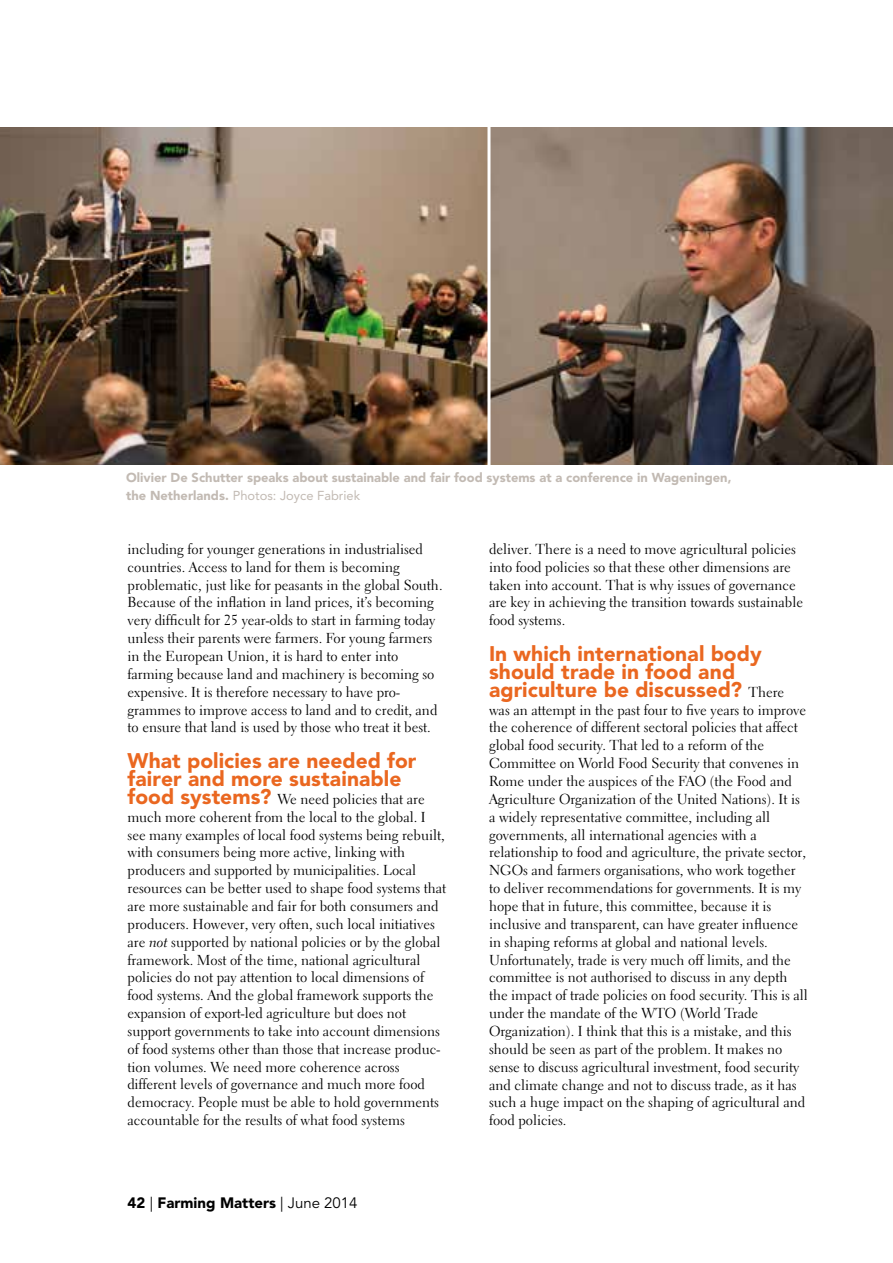
<style>
.page{position:relative;width:893px;height:1263px;background:#fff}
.page>*{position:absolute;margin:0;border:0;box-sizing:border-box;transform-origin:0 0}
.t1{font:900 21px/17.9px "Avenir LT Std";letter-spacing:.005em;color:#ea6720}
.t2{font:900 15px "Avenir LT Std";color:#000}
.t3{font:14.4px/17.9px "Electra LT Std";color:#000}
.t4{font:900 12.9px/17.9px "Avenir LT Std";color:#c2bab3}
.s1{font-weight:400}
.s2{font-family:"Avenir LT Std";font-weight:900;font-size:21px;color:#ea6720}
.s3{font-family:"Electra LT Std Cursive"}
.s4{font-family:"Electra LT Std";font-weight:400;font-size:14.4px;color:#000}
</style>
<div class="page">
<img style="left:0;top:128px;width:893px;height:337px">
<hr style="left:487px;top:108px;width:3px;height:357px;background:#fff">
<p class="t4" style="left:126px;top:469px;width:607px">Olivier De Schutter speaks about sustainable and fair food systems at a conference in Wageningen, the Netherlands. <span class="s1">Photos: Joyce Fabriek</span></p>
<p class="t3" style="left:128px;top:540px;width:317px">including for younger generations in industrialised countries. Access to land for them is becoming problematic, just like for peasants in the global South.<br>Because of the inflation in land prices, it’s becoming very difficult for 25 year-olds to start in farming today unless their parents were farmers. For young farmers in the European Union, it is hard to enter into farming because land and machinery is becoming so expensive. It is therefore necessary to have pro&shy;grammes to improve access to land and to credit, and to ensure that land is used by those who treat it best.</p>
<h1 class="t1" style="left:128px;top:752px;width:290px">What policies are needed for fairer and more sustainable</h1>
<p class="t3" style="left:128px;top:790px;width:320px"><span class="s2">food systems?</span> We need policies that are much more coherent from the local to the global. I see many examples of local food systems being rebuilt, with consumers being more active, linking with producers and supported by municipalities. Local resources can be better used to shape food systems that are more sustainable and fair for both consumers and producers. However, very often, such local initiatives are <span class="s3">not</span> supported by national policies or by the global framework. Most of the time, national agricultural policies do not pay attention to local dimensions of food systems. And the global framework supports the expansion of export-led agriculture but does not support governments to take into account dimensions of food systems other than those that increase produc&shy;tion volumes. We need more coherence across different levels of governance and much more food democracy. People must be able to hold governments accountable for the results of what food systems</p>
<p class="t2" style="left:128px;top:1193px;width:232px">42 <span class="s1">|</span> Farming Matters <span class="s1">| June 2014</span></p>
<p class="t3" style="left:489px;top:540px;width:316px">deliver. There is a need to move agricultural policies into food policies so that these other dimensions are taken into account. That is why issues of governance are key in achieving the transition towards sustainable food systems.</p>
<h1 class="t1" style="left:489px;top:645px;width:297px">In which international body should trade in food and agriculture be discussed? <span class="s4">There</span></h1>
<p class="t3" style="left:489px;top:701px;width:320px">was an attempt in the past four to five years to improve the coherence of different sectoral policies that affect global food security. That led to a reform of the Committee on World Food Security that convenes in Rome under the auspices of the FAO (the Food and Agriculture Organization of the United Nations). It is a widely representative committee, including all governments, all international agencies with a relationship to food and agriculture, the private sector, NGOs and farmers organisations, who work together to deliver recommendations for governments. It is my hope that in future, this committee, because it is inclusive and transparent, can have greater influence in shaping reforms at global and national levels.<br>Unfortunately, trade is very much off limits, and the committee is not authorised to discuss in any depth the impact of trade policies on food security. This is all under the mandate of the WTO (World Trade Organization). I think that this is a mistake, and this should be seen as part of the problem. It makes no sense to discuss agricultural investment, food security and climate change and not to discuss trade, as it has such a huge impact on the shaping of agricultural and food policies.</p>
</div>
